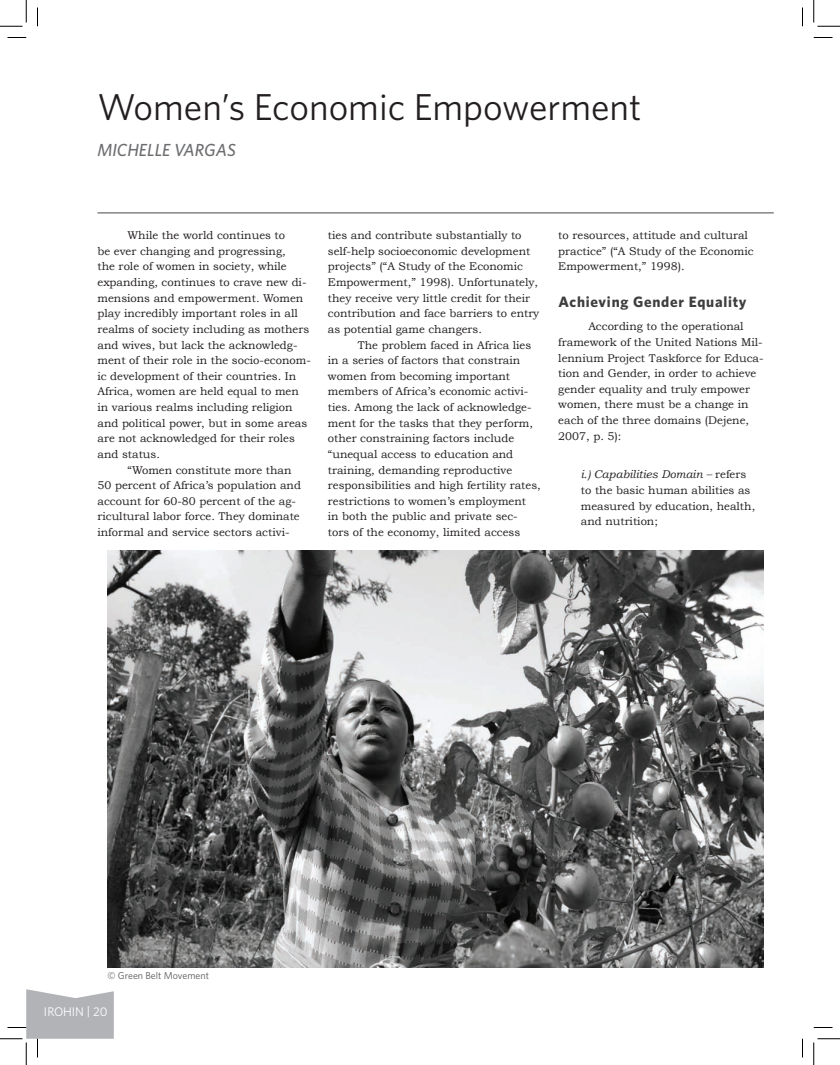
<style>
.page{position:relative;width:840px;height:1065px;background:#fff}
.page>*{position:absolute;margin:0;border:0;box-sizing:border-box;transform-origin:0 0}
.t1{font:37.5px "Whitney";color:#231f20}
.t2{font:italic 500 17.5px "Whitney";color:#6c6d70}
.t3{font:700 15px "Whitney";letter-spacing:.05em;color:#3e3e3f}
.t4{font:12.5px "Whitney";color:#fff}
.t5{font:11.25px/15.6px "Bookman Old Style";color:#231f20}
.t6{font:10px "Whitney";color:#57585a}
.s1{font-style:italic}
</style>
<div class="page">
<hr style="left:98px;top:212px;width:676px;height:1px;background:#6c6d70">
<img style="left:108px;top:550px;width:656px;height:417px">
<svg style="left:8px;top:37px;width:18px;height:1px"></svg>
<svg style="left:814px;top:37px;width:18px;height:1px"></svg>
<svg style="left:814px;top:1027px;width:18px;height:1px"></svg>
<svg style="left:37px;top:8px;width:1px;height:18px"></svg>
<svg style="left:802px;top:8px;width:1px;height:18px"></svg>
<svg style="left:802px;top:1039px;width:1px;height:19px"></svg>
<svg style="left:0;top:0;width:27px;height:27px"></svg>
<svg style="left:0;top:989px;width:114px;height:76px"></svg>
<svg style="left:814px;top:0;width:26px;height:27px"></svg>
<svg style="left:814px;top:1039px;width:26px;height:26px"></svg>
<h1 class="t1" style="left:98px;top:85px;width:546px">Women’s Economic Empowerment</h1>
<h2 class="t2" style="left:98px;top:140px;width:140px">MICHELLE VARGAS</h2>
<p class="t5" style="left:128px;top:227px;width:159px">While the world continues to</p>
<p class="t5" style="left:97px;top:243px;width:190px">be ever changing and progressing,</p>
<p class="t5" style="left:97px;top:259px;width:191px">the role of women in society, while</p>
<p class="t5" style="left:97px;top:274px;width:211px">expanding, continues to crave new di-</p>
<p class="t5" style="left:97px;top:290px;width:207px">mensions and empowerment. Women</p>
<p class="t5" style="left:97px;top:306px;width:202px">play incredibly important roles in all</p>
<p class="t5" style="left:97px;top:321px;width:213px">realms of society including as mothers</p>
<p class="t5" style="left:97px;top:337px;width:202px">and wives, but lack the acknowledg-</p>
<p class="t5" style="left:97px;top:352px;width:215px">ment of their role in the socio-econom-</p>
<p class="t5" style="left:97px;top:368px;width:200px">ic development of their countries. In</p>
<p class="t5" style="left:97px;top:384px;width:203px">Africa, women are held equal to men</p>
<p class="t5" style="left:97px;top:399px;width:197px">in various realms including religion</p>
<p class="t5" style="left:97px;top:415px;width:211px">and political power, but in some areas</p>
<p class="t5" style="left:97px;top:431px;width:199px">are not acknowledged for their roles</p>
<p class="t5" style="left:97px;top:446px;width:64px">and status.</p>
<p class="t5" style="left:128px;top:462px;width:166px">“Women constitute more than</p>
<p class="t5" style="left:97px;top:477px;width:205px">50 percent of Africa’s population and</p>
<p class="t5" style="left:97px;top:493px;width:200px">account for 60-80 percent of the ag-</p>
<p class="t5" style="left:97px;top:509px;width:204px">ricultural labor force. They dominate</p>
<p class="t5" style="left:97px;top:524px;width:194px">informal and service sectors activi-</p>
<p class="t5" style="left:328px;top:227px;width:213px">ties and contribute substantially to self-help socioeconomic development projects” (“A Study of the Economic Empowerment,” 1998). Unfortunately, they receive very little credit for their contribution and face barriers to entry as potential game changers.</p>
<p class="t5" style="left:328px;top:337px;width:214px;text-indent:30px">The problem faced in Africa lies in a series of factors that constrain women from becoming important members of Africa’s economic activi&shy;ties. Among the lack of acknowledge&shy;ment for the tasks that they perform, other constraining factors include “unequal access to education and training, demanding reproductive responsibilities and high fertility rates, restrictions to women’s employment<br>in both the public and private sec&shy;tors of the economy, limited access</p>
<p class="t5" style="left:558px;top:228px;width:197px">to resources, attitude and cultural practice” (“A Study of the Economic<br>Empowerment,” 1998).</p>
<h3 class="t3" style="left:558px;top:293px;width:190px">Achieving Gender Equality</h3>
<p class="t5" style="left:558px;top:319px;width:207px;text-indent:30px">According to the operational framework of the United Nations Mil&shy;lennium Project Taskforce for Educa&shy;tion and Gender, in order to achieve gender equality and truly empower women, there must be a change in each of the three domains (Dejene,<br>2007, p. 5):</p>
<p class="t5" style="left:581px;top:467px;width:176px"><span class="s1">i.) Capabilities Domain –</span> refers to the basic human abilities as measured by education, health, and nutrition;</p>
<p class="t6" style="left:108px;top:969px;width:103px">© Green Belt Movement</p>
<p class="t4" style="left:44px;top:1005px;width:65px">IROHIN | 20</p>
</div>
